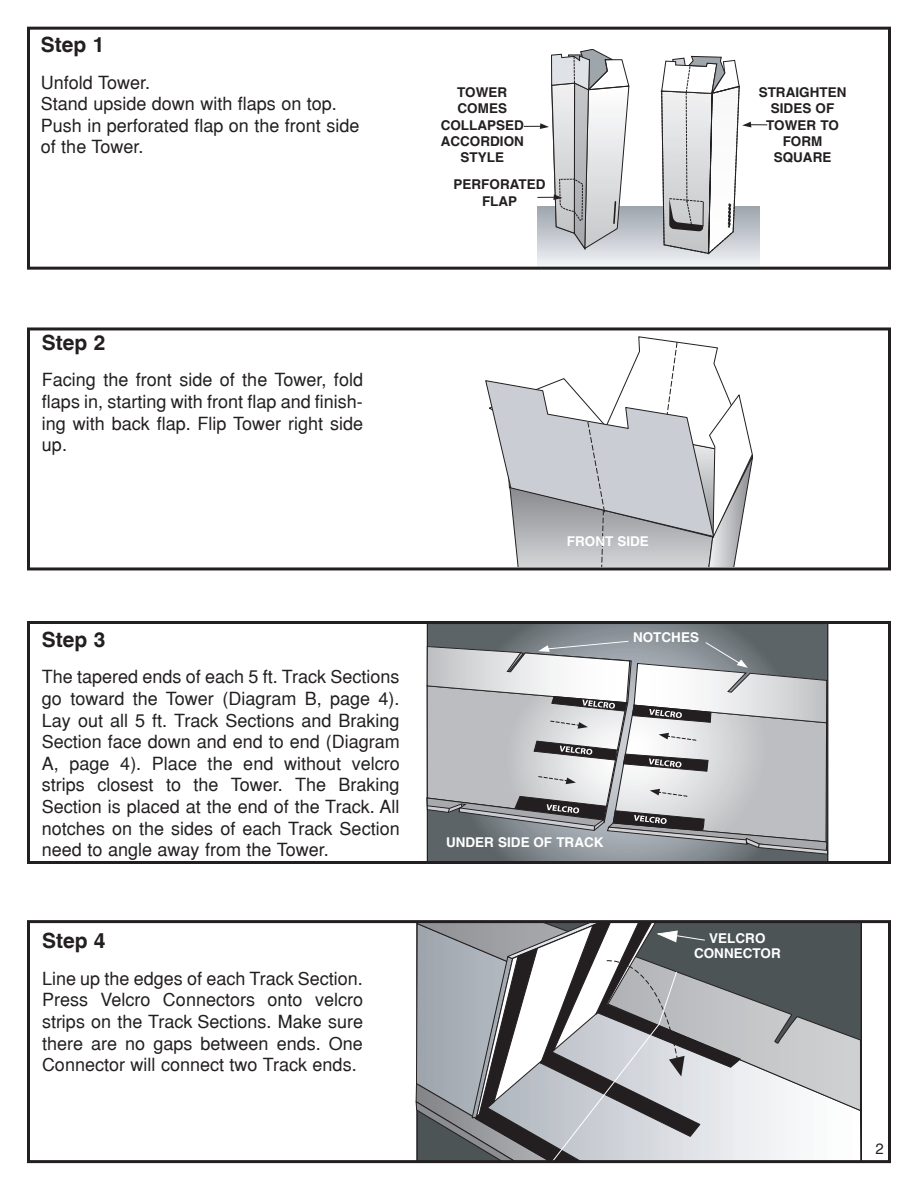
<style>
.page{position:relative;width:918px;height:1188px;background:#fff}
.page>*{position:absolute;margin:0;border:0;box-sizing:border-box;transform-origin:0 0}
.t1{font:700 21px "Helvetica";color:#231f20}
.t2{font:18px/21.6px "Helvetica Regular 2";color:#231f20;text-align:justify}
.t3{font:15px "Helvetica Regular 2";color:#231f20}
.t4{font:700 13.5px/16.2px "Helvetica";color:#231f20;text-align:center}
.t5{font:700 13.5px/15px "Helvetica";color:#fff;text-align:center}
</style>
<div class="page">
<div style="left:537px;top:206px;width:223px;height:61px;background:linear-gradient(to bottom,#9da3ac,#f2f3f6)"></div>
<svg style="left:660px;top:56px;width:107px;height:199px"></svg>
<svg style="left:524px;top:49px;width:106px;height:201px"></svg>
<svg style="left:742px;top:924px;width:120px;height:235px"></svg>
<svg style="left:742px;top:924px;width:119px;height:188px;background:#8d9192"></svg>
<svg style="left:416px;top:924px;width:326px;height:235px;background:#a0a2a6"></svg>
<div style="left:27px;top:27px;width:864px;height:243px;border:3px solid #231f20"></div>
<svg style="left:427px;top:625px;width:401px;height:235px;background:#6f767b"></svg>
<svg style="left:427px;top:641px;width:401px;height:214px;background:#b0b2b4"></svg>
<div style="left:27px;top:621px;width:864px;height:243px;border:3px solid #231f20"></div>
<div style="left:27px;top:920px;width:864px;height:243px;border:3px solid #231f20"></div>
<svg style="left:485px;top:336px;width:268px;height:230px"></svg>
<div style="left:27px;top:327px;width:864px;height:243px;border:3px solid #231f20"></div>
<p class="t1" style="left:41px;top:36px;width:65px">Step 1</p>
<p class="t2" style="left:41px;top:73px;width:320px;text-align:left">Unfold Tower.<br>Stand upside down with flaps on top.<br>Push in perforated flap on the front side of the Tower.</p>
<p class="t4" style="left:441px;top:85px;width:85px">TOWER<br>COMES<br>COLLAPSED<br>ACCORDION<br>STYLE</p>
<p class="t4" style="left:759px;top:85px;width:89px">STRAIGHTEN<br>SIDES OF<br>TOWER TO<br>FORM<br>SQUARE</p>
<p class="t4" style="left:454px;top:178px;width:94px">PERFORATED<br>FLAP</p>
<p class="t1" style="left:42px;top:333px;width:65px">Step 2</p>
<p class="t2" style="left:42px;top:371px;width:323px">Facing the front side of the Tower, fold flaps in, starting with front flap and finish&shy;ing with back flap. Flip Tower right side up.</p>
<p class="t1" style="left:42px;top:630px;width:65px">Step 3</p>
<p class="t2" style="left:42px;top:668px;width:359px">The tapered ends of each 5 ft. Track Sections go toward the Tower (Diagram B, page 4).<br>Lay out all 5 ft. Track Sections and Braking Section face down and end to end (Diagram A, page 4). Place the end without velcro strips closest to the Tower. The Braking Section is placed at the end of the Track. All notches on the sides of each Track Section need to angle away from the Tower.</p>
<p class="t1" style="left:42px;top:932px;width:65px">Step 4</p>
<p class="t2" style="left:42px;top:969px;width:323px">Line up the edges of each Track Section.<br>Press Velcro Connectors onto velcro strips on the Track Sections. Make sure there are no gaps between ends. One Connector will connect two Track ends.</p>
<p class="t5" style="left:567px;top:535px;width:84px">FRONT SIDE</p>
<p class="t5" style="left:633px;top:631px;width:68px">NOTCHES</p>
<p class="t5" style="left:446px;top:836px;width:159px">UNDER SIDE OF TRACK</p>
<p class="t5" style="left:694px;top:932px;width:88px">VELCRO<br>CONNECTOR</p>
<p class="t3" style="left:876px;top:1142px;width:10px">2</p>
</div>
